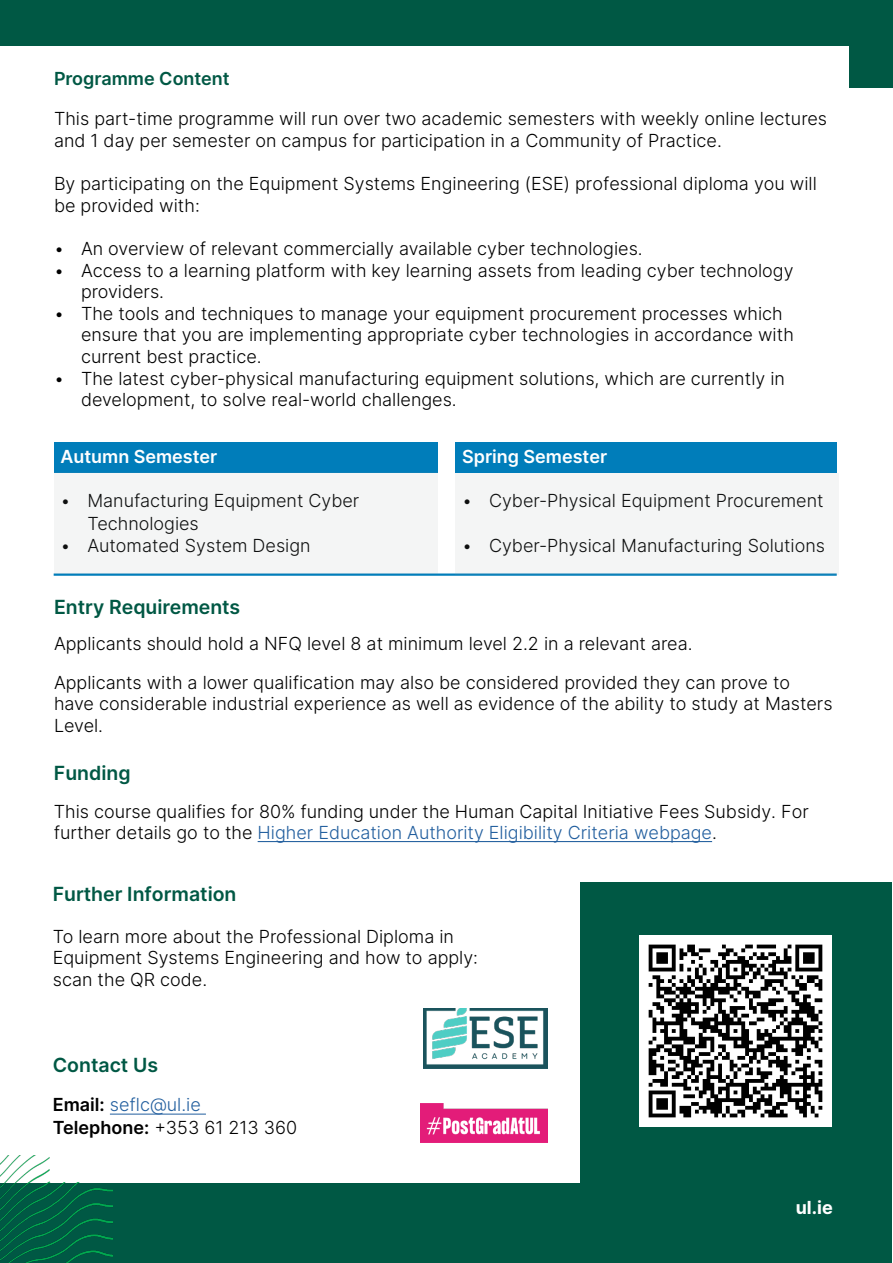
<style>
.page{position:relative;width:893px;height:1263px;background:#fff}
.page>*{position:absolute;margin:0;border:0;box-sizing:border-box;transform-origin:0 0}
.t1{font:600 19.5px "Inter";color:#005844}
.t2{font:18px/21.6px "Inter Light BETA";color:#000}
.t3{font:600 18px/22.5px "Inter";color:#000}
.t4{font:600 18px "Inter";color:#fff}
.t5{font:600 18px "Inter";color:#005844}
.t6{font:700 18px "Inter";color:#fff}
.s1{color:#215e9e}
.s2{font-family:"Inter Light BETA";font-weight:400;color:#215e9e}
.s3{font-family:"Inter Light BETA";font-weight:400}
</style>
<div class="page">
<div style="left:580px;top:883px;width:311px;height:380px;background:#005844"></div>
<div style="left:455px;top:442px;width:382px;height:30px;background:#007dba"></div>
<div style="left:54px;top:442px;width:384px;height:30px;background:#007dba"></div>
<hr style="left:54px;top:573px;width:783px;height:3px;background:#007dba">
<img style="left:640px;top:935px;width:191px;height:191px">
<img style="left:423px;top:1008px;width:124px;height:60px">
<div style="left:0;top:0;width:893px;height:45px;background:#005844"></div>
<div style="left:850px;top:30px;width:43px;height:57px;background:#005844"></div>
<img style="left:421px;top:1103px;width:127px;height:39px">
<hr style="left:110px;top:1113px;width:96px;height:1px;background:#215e9e">
<div style="left:0;top:1183px;width:582px;height:79px;background:#005844"></div>
<img style="left:0;top:1155px;width:112px;height:108px">
<div style="left:54px;top:472px;width:384px;height:102px;background:#f4f5f5"></div>
<div style="left:455px;top:473px;width:384px;height:102px;background:#f4f5f5"></div>
<hr style="left:258px;top:841px;width:454px;height:1px;background:#215e9e">
<p class="t5" style="left:54px;top:65px;width:177px">Programme Content</p>
<p class="t2" style="left:54px;top:108px;width:775px">This part-time programme will run over two academic semesters with weekly online lectures and 1 day per semester on campus for participation in a Community of Practice.</p>
<p class="t2" style="left:54px;top:173px;width:764px">By participating on the Equipment Systems Engineering (ESE) professional diploma you will be provided with:</p>
<p class="t2" style="left:54px;top:237px;width:590px">• An overview of relevant commercially available cyber technologies.</p>
<p class="t2" style="left:81px;top:259px;width:714px;text-indent:-27px">• Access to a learning platform with key learning assets from leading cyber technology providers.</p>
<p class="t2" style="left:81px;top:302px;width:714px;text-indent:-27px">• The tools and techniques to manage your equipment procurement processes which ensure that you are implementing appropriate cyber technologies in accordance with current best practice.</p>
<p class="t2" style="left:81px;top:367px;width:705px;text-indent:-27px">• The latest cyber-physical manufacturing equipment solutions, which are currently in development, to solve real-world challenges.</p>
<p class="t4" style="left:60px;top:443px;width:158px">Autumn Semester</p>
<p class="t2" style="left:87px;top:489px;width:273px;line-height:22.5px;text-indent:-27px">• Manufacturing Equipment Cyber<br>Technologies</p>
<p class="t2" style="left:60px;top:534px;width:252px">• Automated System Design</p>
<p class="t4" style="left:462px;top:443px;width:147px">Spring Semester</p>
<p class="t2" style="left:462px;top:489px;width:363px">• Cyber-Physical Equipment Procurement</p>
<p class="t2" style="left:462px;top:534px;width:365px">• Cyber-Physical Manufacturing Solutions</p>
<p class="t1" style="left:54px;top:593px;width:188px">Entry Requirements</p>
<p class="t2" style="left:54px;top:625px;width:737px;line-height:38.1px">Applicants should hold a NFQ level 8 at minimum level 2.2 in a relevant area.<br>Applicants with a lower qualification may also be considered provided they can prove to</p>
<p class="t2" style="left:54px;top:692px;width:780px">have considerable industrial experience as well as evidence of the ability to study at Masters<br>Level.</p>
<p class="t1" style="left:54px;top:758px;width:78px">Funding</p>
<p class="t2" style="left:54px;top:800px;width:756px">This course qualifies for 80% funding under the Human Capital Initiative Fees Subsidy. For further details go to the <span class="s1">Higher Education Authority Eligibility Criteria webpage</span>.</p>
<p class="t1" style="left:53px;top:880px;width:185px">Further Information</p>
<p class="t2" style="left:53px;top:925px;width:427px">To learn more about the Professional Diploma in<br>Equipment Systems Engineering and how to apply: scan the QR code.</p>
<p class="t1" style="left:53px;top:1051px;width:107px">Contact Us</p>
<p class="t3" style="left:53px;top:1093px;width:246px">Email: <span class="s2">seflc@ul.ie<br></span>Telephone: <span class="s3">+353 61 213 360</span></p>
<p class="t6" style="left:796px;top:1195px;width:39px">ul.ie</p>
</div>
